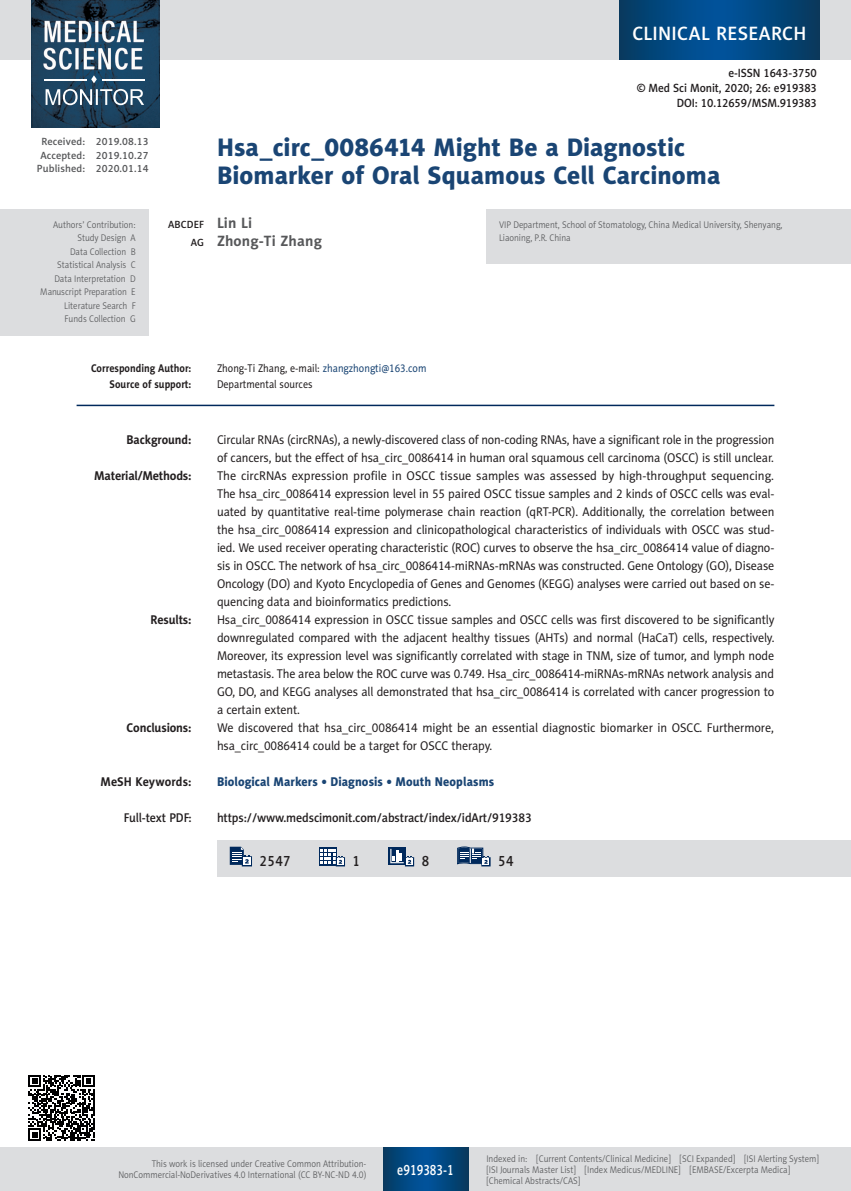
<style>
.page{position:relative;width:851px;height:1191px;background:#fff}
.page>*{position:absolute;margin:0;border:0;box-sizing:border-box;transform-origin:0 0}
.MSM_Tytul{font:25.5px/28.5px "Naomi Sans EFN Heavy";color:#1a4574}
.t1{font:19.5px "Naomi Sans EFN Medium";letter-spacing:.015em;color:#fff}
.MSM_Autorzy{font:700 15px "Naomi Sans EFN";letter-spacing:.01em;color:#57585a}
.MSM_e-PAGINA{font:15px "Naomi Sans EFN Medium";color:#fff;scale:.8 1}
.MSM_dane{font:15px "Naomi Sans EFN Medium";letter-spacing:.03em;color:#231f20;scale:.9 1}
.MSM_Summary_body{font:12.75px/18px "Naomi Sans EFN";letter-spacing:-.01em;color:#231f20;text-align:justify}
.MSM_Summary_body-2{font:12.75px/18px "Naomi Sans EFN";letter-spacing:-.01em;color:#231f20;text-align:justify;scale:.95 1}
.MSM_Summary_body-3{font:12.75px/18px "Naomi Sans EFN";letter-spacing:-.01em;color:#231f20;scale:.94 1}
.MSM_Summary_body-4{font:12.75px/18px "Naomi Sans EFN";letter-spacing:-.01em;color:#231f20;scale:.96 1}
.MSM_full_text_pdf{font:12.75px "Naomi Sans EFN Medium";letter-spacing:-.01em;color:#231f20;scale:.95 1}
.MSM_keywords{font:12.75px "Naomi Sans EFN Heavy";letter-spacing:.005em;color:#1a4574;scale:.95 1}
.MSM_Summary_body-5{font:700 12.75px "Naomi Sans EFN";letter-spacing:-.015em;color:#231f20}
.MSM_keywords-2{font:700 12.75px "Naomi Sans EFN";letter-spacing:.005em;color:#231f20;scale:.95 1}
.MSM_Summary_body-6{font:700 12.75px "Naomi Sans EFN";letter-spacing:-.015em;color:#231f20;scale:.96 1}
.MSM_Summary_body-7{font:700 12.75px "Naomi Sans EFN";letter-spacing:-.015em;color:#231f20;scale:.94 1}
.MSM_Summary_body-8{font:700 12.75px "Naomi Sans EFN";letter-spacing:-.015em;color:#231f20;scale:.95 1}
.MSM_full_text_pdf-2{font:12px "Naomi Sans EFN Medium";letter-spacing:-.01em;color:#231f20;scale:.95 1}
.MSM_Adres{font:11.25px "Naomi Sans EFN";color:#231f20;scale:.9 1}
.MSM_Adres-2{font:700 11.25px "Naomi Sans EFN";color:#231f20;scale:.9 1}
.MSM_Support{font:11.25px "Naomi Sans EFN";color:#231f20;scale:.9 1}
.MSM_Support-2{font:700 11.25px "Naomi Sans EFN";color:#231f20;scale:.9 1}
.t2{font:10.5px "Naomi Sans EFN Medium";letter-spacing:.01em;color:#57585a}
.MSM_Autorzy-2{font:10.5px "Naomi Sans EFN Medium";letter-spacing:.01em;color:#231f20}
.MSM_Afiliacja{font:9.75px/11.2px "Naomi Sans EFN Light";color:#57585a;scale:.9 1}
.s1{font-family:"Naomi Sans EFN";font-weight:700;font-size:15px;color:#57585a}
.s2{font-family:"Naomi Sans EFN Medium";font-weight:400;font-size:10.5px;color:#231f20}
.s3{color:#1a4574}
</style>
<div class="page">
<div style="left:217px;top:840px;width:633px;height:36px;background:#dcdddf"></div>
<svg style="left:230px;top:846px;width:22px;height:20px"></svg>
<div style="left:319px;top:847px;width:17px;height:18px;background:#00295c"></div>
<svg style="left:320px;top:848px;width:25px;height:18px"></svg>
<div style="left:388px;top:847px;width:18px;height:18px;background:#00295c"></div>
<svg style="left:390px;top:849px;width:24px;height:17px"></svg>
<svg style="left:457px;top:846px;width:33px;height:20px"></svg>
<hr style="left:77px;top:405px;width:697px;height:1px;background:#00295c">
<div style="left:0;top:210px;width:148px;height:126px;background:#dcdddf"></div>
<div style="left:486px;top:210px;width:364px;height:54px;background:#dcdddf"></div>
<svg style="left:28px;top:1075px;width:67px;height:66px"></svg>
<div style="left:0;top:1148px;width:850px;height:43px;background:#dcdddf"></div>
<svg style="left:383px;top:1147px;width:85px;height:43px;background:#02477e"></svg>
<div style="left:0;top:0;width:850px;height:60px;background:#dcdddf"></div>
<svg style="left:619px;top:0;width:200px;height:60px;background:#02477e"></svg>
<img style="left:32px;top:0;width:127px;height:128px">
<img style="left:45px;top:79px;width:41px;height:1px">
<img style="left:103px;top:79px;width:41px;height:1px">
<svg style="left:91px;top:75px;width:6px;height:8px"></svg>
<img style="left:46px;top:89px;width:98px;height:16px">
<h2 class="t1" style="left:632px;top:22px;width:175px">CLINICAL RESEARCH</h2>
<p class="t2" style="left:41px;top:136px;width:109px">Received: 2019.08.13</p>
<p class="t2" style="left:40px;top:149px;width:110px">Accepted: 2019.10.27</p>
<p class="t2" style="left:37px;top:163px;width:113px">Published: 2020.01.14</p>
<p class="MSM_Afiliacja" style="left:53px;top:219px;width:93px">Authors’ Contribution:</p>
<p class="MSM_Afiliacja" style="left:77px;top:232px;width:66px">Study Design A</p>
<p class="MSM_Afiliacja" style="left:70px;top:246px;width:74px">Data Collection B</p>
<p class="MSM_Afiliacja" style="left:57px;top:259px;width:89px">Statistical Analysis C</p>
<p class="MSM_Afiliacja" style="left:54px;top:273px;width:92px">Data Interpretation D</p>
<p class="MSM_Afiliacja" style="left:40px;top:286px;width:107px">Manuscript Preparation E</p>
<p class="MSM_Afiliacja" style="left:64px;top:300px;width:81px">Literature Search F</p>
<p class="MSM_Afiliacja" style="left:65px;top:313px;width:80px">Funds Collection G</p>
<p class="MSM_full_text_pdf-2" style="left:728px;top:66px;width:95px">e-ISSN 1643-3750</p>
<p class="MSM_full_text_pdf-2" style="left:636px;top:81px;width:191px">© Med Sci Monit, 2020; 26: e919383</p>
<p class="MSM_full_text_pdf-2" style="left:676px;top:96px;width:149px">DOI: 10.12659/MSM.919383</p>
<p class="MSM_Tytul" style="left:217px;top:132px;width:505px">Hsa_circ_0086414 Might Be a Diagnostic<br>Biomarker of Oral Squamous Cell Carcinoma</p>
<p class="MSM_Autorzy-2" style="left:168px;top:218px;width:85px">ABCDEF <span class="s1">Lin Li</span></p>
<p class="MSM_Autorzy" style="left:191px;top:232px;width:132px"><span class="s2">AG</span> Zhong-Ti Zhang</p>
<p class="MSM_Afiliacja" style="left:499px;top:218px;width:316px;line-height:13.5px">VIP Department, School of Stomatology, China Medical University, Shenyang,<br>Liaoning, P.R. China</p>
<p class="MSM_Adres-2" style="left:91px;top:361px;width:113px">Corresponding Author:</p>
<p class="MSM_Adres" style="left:217px;top:361px;width:234px">Zhong-Ti Zhang, e-mail: <span class="s3">zhangzhongti@163.com</span></p>
<p class="MSM_Support-2" style="left:110px;top:377px;width:92px">Source of support:</p>
<p class="MSM_Support" style="left:217px;top:377px;width:108px">Departmental sources</p>
<p class="MSM_Summary_body-7" style="left:126px;top:432px;width:71px">Background:</p>
<p class="MSM_Summary_body-3" style="left:217px;top:431px;width:594px">Circular RNAs (circRNAs), a newly-discovered class of non-coding RNAs, have a significant role in the progression of cancers, but the effect of hsa_circ_0086414 in human oral squamous cell carcinoma (OSCC) is still unclear.</p>
<p class="MSM_Summary_body-5" style="left:94px;top:468px;width:99px">Material/Methods:</p>
<p class="MSM_Summary_body" style="left:217px;top:467px;width:559px">The circRNAs expression profile in OSCC tissue samples was assessed by high-throughput sequencing.<br>The hsa_circ_0086414 expression level in 55 paired OSCC tissue samples and 2 kinds of OSCC cells was eval&shy;uated by quantitative real-time polymerase chain reaction (qRT-PCR). Additionally, the correlation between the hsa_circ_0086414 expression and clinicopathological characteristics of individuals with OSCC was stud&shy;ied. We used receiver operating characteristic (ROC) curves to observe the hsa_circ_0086414 value of diagno&shy;sis in OSCC. The network of hsa_circ_0086414-miRNAs-mRNAs was constructed. Gene Ontology (GO), Disease Oncology (DO) and Kyoto Encyclopedia of Genes and Genomes (KEGG) analyses were carried out based on se&shy;quencing data and bioinformatics predictions.</p>
<p class="MSM_Summary_body-8" style="left:150px;top:612px;width:45px">Results:</p>
<p class="MSM_Summary_body-2" style="left:217px;top:611px;width:588px">Hsa_circ_0086414 expression in OSCC tissue samples and OSCC cells was first discovered to be significantly downregulated compared with the adjacent healthy tissues (AHTs) and normal (HaCaT) cells, respectively.<br>Moreover, its expression level was significantly correlated with stage in TNM, size of tumor, and lymph node metastasis. The area below the ROC curve was 0.749. Hsa_circ_0086414-miRNAs-mRNAs network analysis and GO, DO, and KEGG analyses all demonstrated that hsa_circ_0086414 is correlated with cancer progression to a certain extent.</p>
<p class="MSM_Summary_body-6" style="left:127px;top:720px;width:69px">Conclusions:</p>
<p class="MSM_Summary_body-4" style="left:217px;top:719px;width:581px">We discovered that hsa_circ_0086414 might be an essential diagnostic biomarker in OSCC. Furthermore, hsa_circ_0086414 could be a target for OSCC therapy.</p>
<p class="MSM_keywords-2" style="left:100px;top:774px;width:97px">MeSH Keywords:</p>
<p class="MSM_keywords" style="left:217px;top:774px;width:293px">Biological Markers • Diagnosis • Mouth Neoplasms</p>
<p class="MSM_full_text_pdf" style="left:124px;top:810px;width:73px">Full-text PDF:</p>
<p class="MSM_full_text_pdf" style="left:217px;top:810px;width:333px">https://www.medscimonit.com/abstract/index/idArt/919383</p>
<p class="MSM_dane" style="left:259px;top:852px;width:36px">2547</p>
<p class="MSM_dane" style="left:352px;top:852px;width:10px">1</p>
<p class="MSM_dane" style="left:421px;top:852px;width:10px">8</p>
<p class="MSM_dane" style="left:498px;top:852px;width:19px">54</p>
<p class="MSM_Afiliacja" style="left:118px;top:1158px;width:277px;text-align:right">This work is licensed under Creative Common Attribution-<br>NonCommercial-NoDerivatives 4.0 International (CC BY-NC-ND 4.0)</p>
<p class="MSM_e-PAGINA" style="left:397px;top:1160px;width:72px">e919383-1</p>
<p class="MSM_Afiliacja" style="left:486px;top:1152px;width:371px">Indexed in: [Current Contents/Clinical Medicine] [SCI Expanded] [ISI Alerting System] [ISI Journals Master List] [Index Medicus/MEDLINE] [EMBASE/Excerpta Medica] [Chemical Abstracts/CAS]</p>
</div>
